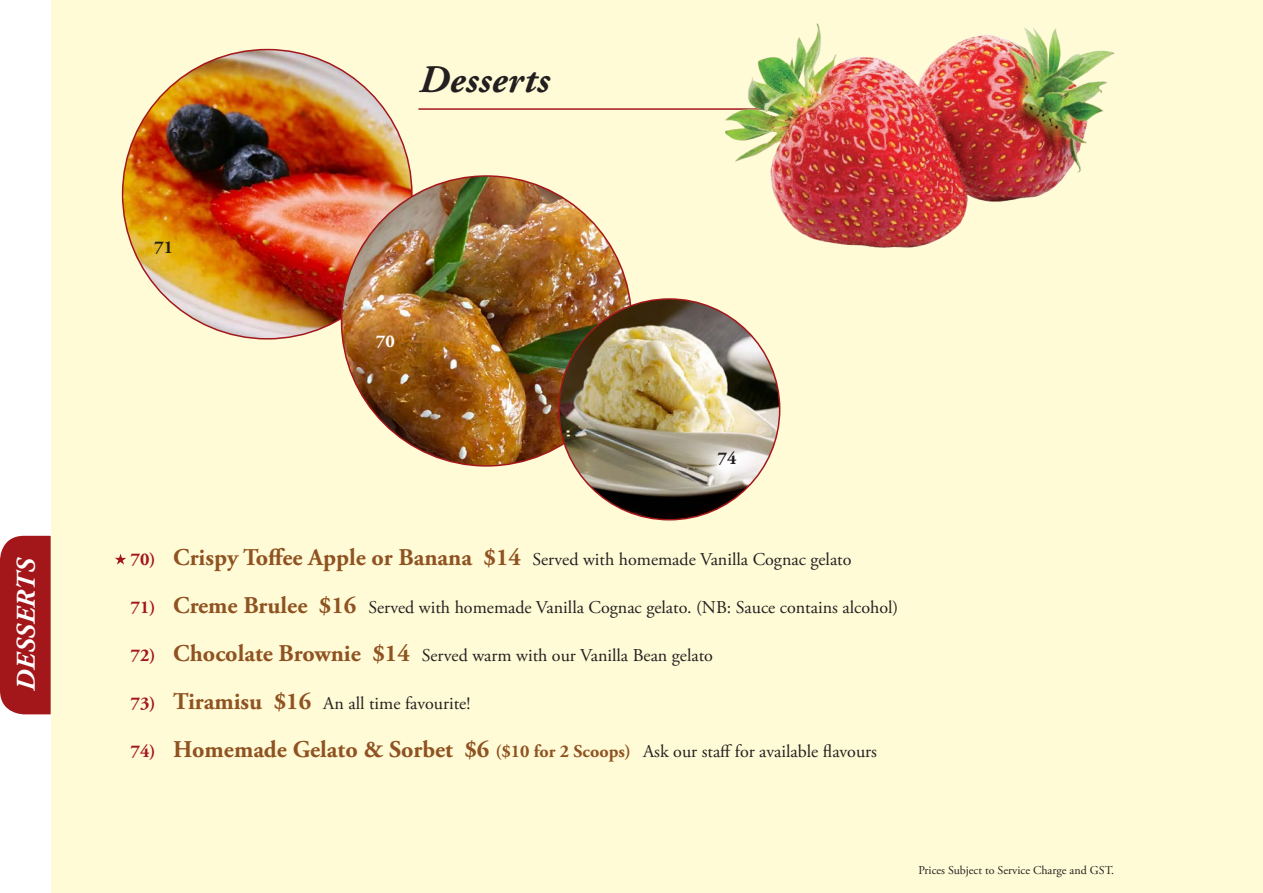
<style>
.page{position:relative;width:1263px;height:893px;background:#fff}
.page>*{position:absolute;margin:0;border:0;box-sizing:border-box;transform-origin:0 0}
.t1{font:italic 700 39px "Adobe Garamond Pro";letter-spacing:.01em;color:#231f20}
.t2{font:italic 700 27px "Adobe Garamond Pro";color:#fff}
.t3{font:18px "Adobe Garamond Pro";color:#231f20}
.t4{font:700 18px "Adobe Garamond Pro";color:#231f20}
.t5{font:700 18px "Adobe Garamond Pro";color:#fff}
.t6{font:12px "Adobe Garamond Pro";color:#231f20}
.s1{font-weight:700;color:#a3171b}
.s2{font-weight:700;font-size:24px;color:#8f5322}
.s3{font-weight:700;color:#8f5322}
</style>
<div class="page">
<img style="left:0;top:0;width:1263px;height:893px">
<h2 class="t2" style="left:11px;top:691px;width:135px;rotate:-90deg">DESSERTS</h2>
<p class="t4" style="left:169px;top:122px;width:20px">69</p>
<p class="t4" style="left:154px;top:237px;width:20px">71</p>
<h1 class="t1" style="left:419px;top:57px;width:132px">Desserts</h1>
<p class="t5" style="left:376px;top:331px;width:17px">70</p>
<p class="t4" style="left:718px;top:448px;width:20px">74</p>
<p class="t3" style="left:131px;top:549px;width:722px"><span class="s1">70 )</span> <span class="s2">Crispy Toffee Apple or Banana $14</span> Served with homemade Vanilla Cognac gelato</p>
<p class="t3" style="left:131px;top:597px;width:769px"><span class="s1">71)</span> <span class="s2">Creme Brulee $16</span> Served with homemade Vanilla Cognac gelato. (NB: Sauce contains alcohol)</p>
<p class="t3" style="left:131px;top:645px;width:584px"><span class="s1">72)</span> <span class="s2">Chocolate Brownie $14</span> Served warm with our Vanilla Bean gelato</p>
<p class="t3" style="left:131px;top:693px;width:341px"><span class="s1">73)</span> <span class="s2">Tiramisu $16</span> An all time favourite!</p>
<p class="t3" style="left:131px;top:741px;width:748px"><span class="s1">74)</span> <span class="s2">Homemade Gelato &amp; Sorbet $6</span> <span class="s3">($10 for 2 Scoops)</span> Ask our staff for available flavours</p>
<p class="t6" style="left:918px;top:863px;width:197px">Prices Subject to Service Charge and GST.</p>
</div>
